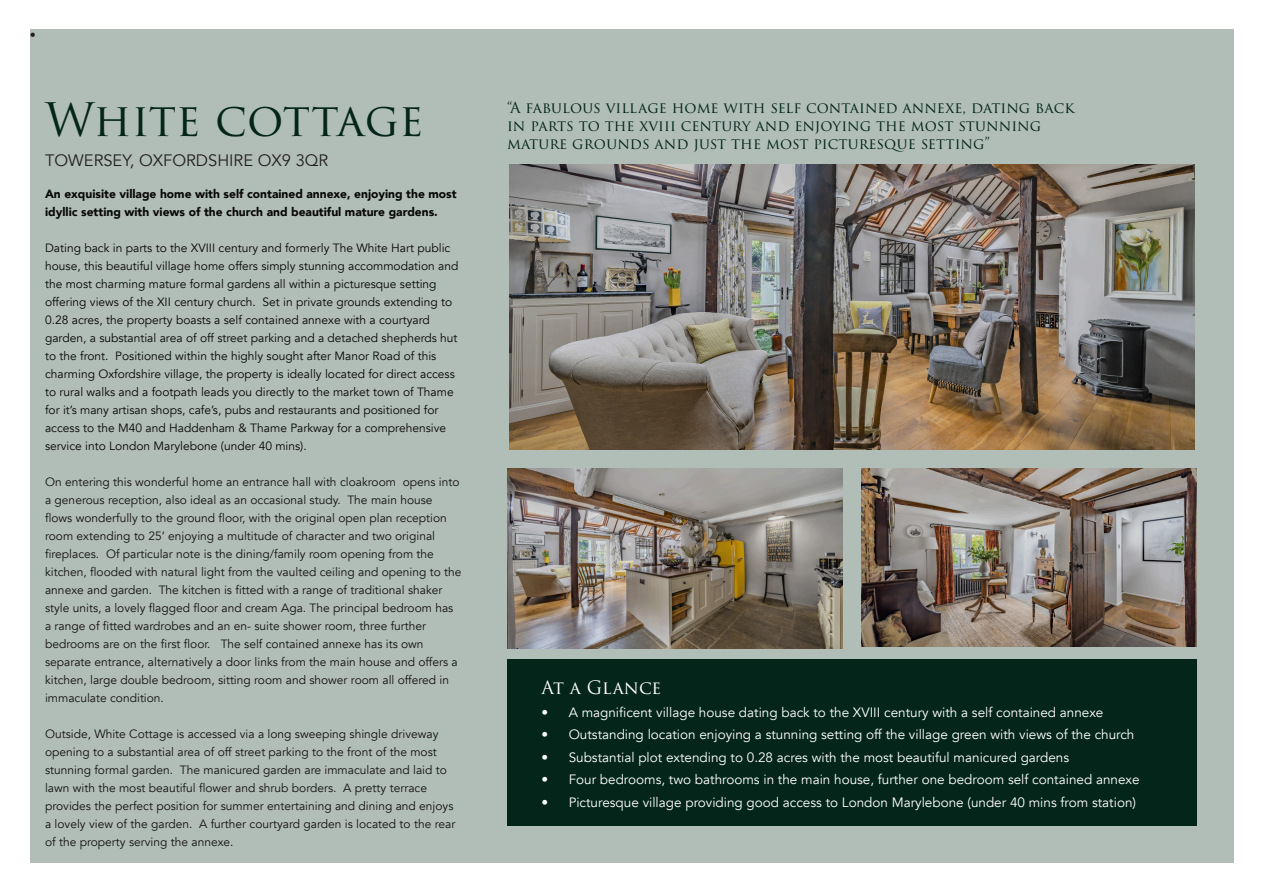
<style>
.page{position:relative;width:1263px;height:893px;background:#fff}
.page>*{position:absolute;margin:0;border:0;box-sizing:border-box;transform-origin:0 0}
.t1{font:45px "Trajan Pro 3";letter-spacing:-.005em;color:#04261a}
.t2{font:18px "Trajan Pro 3";letter-spacing:-.005em;color:#fff}
.t3{font:16.5px "Avenir";color:#231f20}
.t4{font:15px/18px "Trajan Pro 3";color:#04261a}
.t5{font:13.5px "Avenir";color:#fff}
.t6{font:12px/18px "Avenir";color:#161211}
.t7{font:12px/18px "Avenir";color:#080704}
.t8{font:900 12px/18px "Avenir";color:#080704}
.t9{font:12px "Avenir";color:#231f20}
</style>
<div class="page">
<div style="left:30px;top:30px;width:1203px;height:833px;background:#b1beb8"></div>
<img style="left:509px;top:165px;width:685px;height:285px">
<img style="left:861px;top:469px;width:335px;height:177px">
<img style="left:507px;top:469px;width:336px;height:179px">
<div style="left:507px;top:659px;width:689px;height:167px;background:#04261a"></div>
<p class="t9" style="left:30px;top:27px;width:7px">•</p>
<h1 class="t1" style="left:45px;top:102px;width:380px">White cottage</h1>
<h3 class="t3" style="left:45px;top:150px;width:285px">TOWERSEY, OXFORDSHIRE OX9 3QR</h3>
<p class="t8" style="left:45px;top:185px;width:413px">An exquisite village home with self contained annexe, enjoying the most idyllic setting with views of the church and beautiful mature gardens.</p>
<p class="t7" style="left:45px;top:239px;width:415px">Dating back in parts to the XVIII century and formerly The White Hart public house, this beautiful village home offers simply stunning accommodation and the most charming mature formal gardens all within a picturesque setting offering views of the XII century church. Set in private grounds extending to 0.28 acres, the property boasts a self contained annexe with a courtyard garden, a substantial area of off street parking and a detached shepherds hut to the front. Positioned within the highly sought after Manor Road of this charming Oxfordshire village, the property is ideally located for direct access to rural walks and a footpath leads you directly to the market town of Thame for it’s many artisan shops, cafe’s, pubs and restaurants and positioned for access to the M40 and Haddenham &amp; Thame Parkway for a comprehensive service into London Marylebone (under 40 mins).</p>
<p class="t6" style="left:45px;top:473px;width:418px">On entering this wonderful home an entrance hall with cloakroom opens into a generous reception, also ideal as an occasional study. The main house flows wonderfully to the ground floor, with the original open plan reception room extending to 25’ enjoying a multitude of character and two original fireplaces. Of particular note is the dining/family room opening from the kitchen, flooded with natural light from the vaulted ceiling and opening to the annexe and garden. The kitchen is fitted with a range of traditional shaker style units, a lovely flagged floor and cream Aga. The principal bedroom has a range of fitted wardrobes and an en- suite shower room, three further bedrooms are on the first floor. The self contained annexe has its own separate entrance, alternatively a door links from the main house and offers a kitchen, large double bedroom, sitting room and shower room all offered in immaculate condition.</p>
<p class="t6" style="left:45px;top:725px;width:412px">Outside, White Cottage is accessed via a long sweeping shingle driveway opening to a substantial area of off street parking to the front of the most stunning formal garden. The manicured garden are immaculate and laid to lawn with the most beautiful flower and shrub borders. A pretty terrace provides the perfect position for summer entertaining and dining and enjoys a lovely view of the garden. A further courtyard garden is located to the rear of the property serving the annexe.</p>
<p class="t4" style="left:507px;top:101px;width:569px">“A fabulous village home with self contained annexe, dating back in parts to the xviii century and enjoying the most stunning mature grounds and just the most picturesque setting”</p>
<h2 class="t2" style="left:542px;top:681px;width:121px">At a Glance</h2>
<p class="t5" style="left:542px;top:703px;width:563px">• A magnificent village house dating back to the XVIII century with a self contained annexe</p>
<p class="t5" style="left:542px;top:726px;width:594px">• Outstanding location enjoying a stunning setting off the village green with views of the church</p>
<p class="t5" style="left:542px;top:748px;width:529px">• Substantial plot extending to 0.28 acres with the most beautiful manicured gardens</p>
<p class="t5" style="left:542px;top:771px;width:599px">• Four bedrooms, two bathrooms in the main house, further one bedroom self contained annexe</p>
<p class="t5" style="left:542px;top:793px;width:596px">• Picturesque village providing good access to London Marylebone (under 40 mins from station)</p>
</div>
